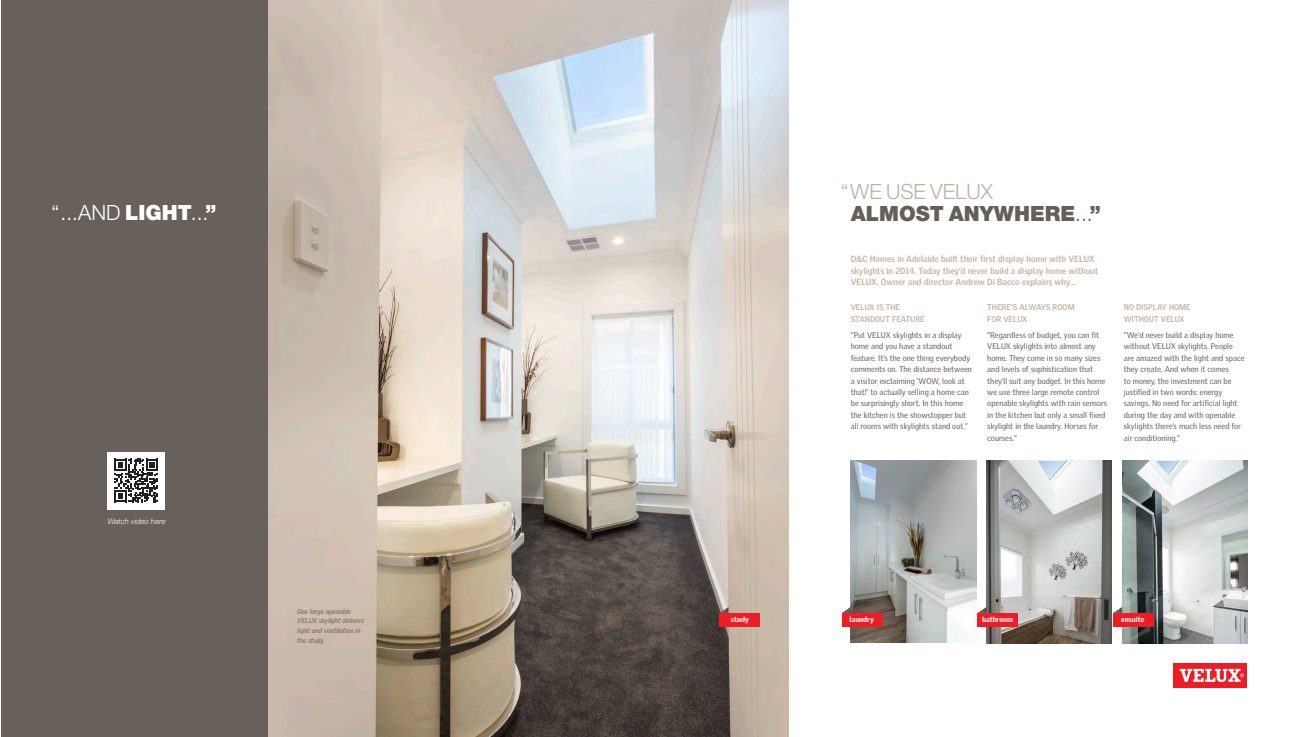
<style>
.page{position:relative;width:1310px;height:737px;background:#fff}
.page>*{position:absolute;margin:0;border:0;box-sizing:border-box;transform-origin:0 0}
.t1{font:900 21px/21.9px "Helvetica Neue CE";color:#665f58}
.t2{font:300 21px "Helvetica Neue CE";color:#fff}
.t3{font:700 8.75px/11.4px "Velux Gothic";color:#c1ae9f}
.t4{font:8.05px/11.4px "Velux Gothic";color:#68605b}
.t5{font:700 8.05px/11.4px "Velux Gothic";color:#c1ae9f}
.t6{font:italic 300 7.7px "Helvetica Neue CE";color:#fff}
.t7{font:900 7.26px "Velux Gothic";color:#fff}
.t8{font:italic 6.83px/9.6px "Velux Gothic";color:#68605b}
.s1{font-weight:900}
.s2{font-weight:300;color:#c1ae9f}
.s3{font-weight:300}
</style>
<div class="page">
<img style="left:267px;top:0;width:521px;height:736px">
<img style="left:850px;top:460px;width:125px;height:182px">
<img style="left:986px;top:460px;width:125px;height:182px">
<svg style="left:1037px;top:460px;width:29px;height:19px"></svg>
<img style="left:1121px;top:460px;width:125px;height:182px">
<svg style="left:1155px;top:460px;width:24px;height:15px"></svg>
<div style="left:1173px;top:662px;width:74px;height:25px;background:#ee1d23"></div>
<svg style="left:1179px;top:668px;width:64px;height:13px"></svg>
<div style="left:1px;top:0;width:266px;height:736px;background:#68605b"></div>
<div style="left:108px;top:451px;width:57px;height:58px;background:#fff"></div>
<svg style="left:114px;top:458px;width:44px;height:44px"></svg>
<div style="left:841px;top:612px;width:41px;height:14px;background:#ee1d23"></div>
<div style="left:839px;top:605px;width:12px;height:8px;background:#231f20;opacity:.75"></div>
<div style="left:719px;top:612px;width:41px;height:14px;background:#ee1d23"></div>
<div style="left:717px;top:605px;width:12px;height:8px;background:#231f20;opacity:.75"></div>
<div style="left:977px;top:612px;width:40px;height:14px;background:#ee1d23"></div>
<div style="left:975px;top:605px;width:12px;height:8px;background:#231f20;opacity:.75"></div>
<div style="left:1112px;top:612px;width:41px;height:14px;background:#ee1d23"></div>
<div style="left:1111px;top:605px;width:11px;height:8px;background:#231f20;opacity:.75"></div>
<p class="t2" style="left:52px;top:200px;width:166px">“...AND <span class="s1">LIGHT</span>...<span class="s1">”</span></p>
<p class="t6" style="left:108px;top:516px;width:59px">Watch video here</p>
<p class="t8" style="left:297px;top:606px;width:68px">One large openable<br>VELUX skylight delivers light and ventilation in the study.</p>
<p class="t1" style="left:850px;top:180px;width:251px;text-indent:-10px"><span class="s2">“WE USE VELUX<br></span>ALMOST ANYWHERE<span class="s3">...</span>”</p>
<p class="t3" style="left:850px;top:253px;width:249px">D&amp;C Homes in Adelaide built their first display home with VELUX skylights in 2014. Today they’d never build a display home without<br>VELUX. Owner and director Andrew Di Bacco explains why…</p>
<p class="t5" style="left:850px;top:301px;width:75px">VELUX IS THE<br>STANDOUT FEATURE</p>
<p class="t4" style="left:850px;top:329px;width:123px">“Put VELUX skylights in a display home and you have a standout feature. It’s the one thing everybody comments on. The distance between a visitor exclaiming ‘WOW, look at that!’ to actually selling a home can be surprisingly short. In this home the kitchen is the showstopper but all rooms with skylights stand out.”</p>
<p class="t5" style="left:987px;top:301px;width:89px">THERE’S ALWAYS ROOM<br>FOR VELUX</p>
<p class="t4" style="left:987px;top:329px;width:121px">“Regardless of budget, you can fit<br>VELUX skylights into almost any home. They come in so many sizes and levels of sophistication that they’ll suit any budget. In this home we use three large remote control openable skylights with rain sensors in the kitchen but only a small fixed skylight in the laundry. Horses for courses.”</p>
<p class="t5" style="left:1123px;top:301px;width:68px">NO DISPLAY HOME<br>WITHOUT VELUX</p>
<p class="t4" style="left:1123px;top:329px;width:122px">“We’d never build a display home without VELUX skylights. People are amazed with the light and space they create. And when it comes<br>to money, the investment can be justified in two words: energy savings. No need for artificial light during the day and with openable skylights there’s much less need for air conditioning.”</p>
<p class="t7" style="left:730px;top:614px;width:19px">study</p>
<p class="t7" style="left:849px;top:614px;width:26px">laundry</p>
<p class="t7" style="left:981px;top:614px;width:32px">bathroom</p>
<p class="t7" style="left:1120px;top:614px;width:25px">ensuite</p>
</div>
